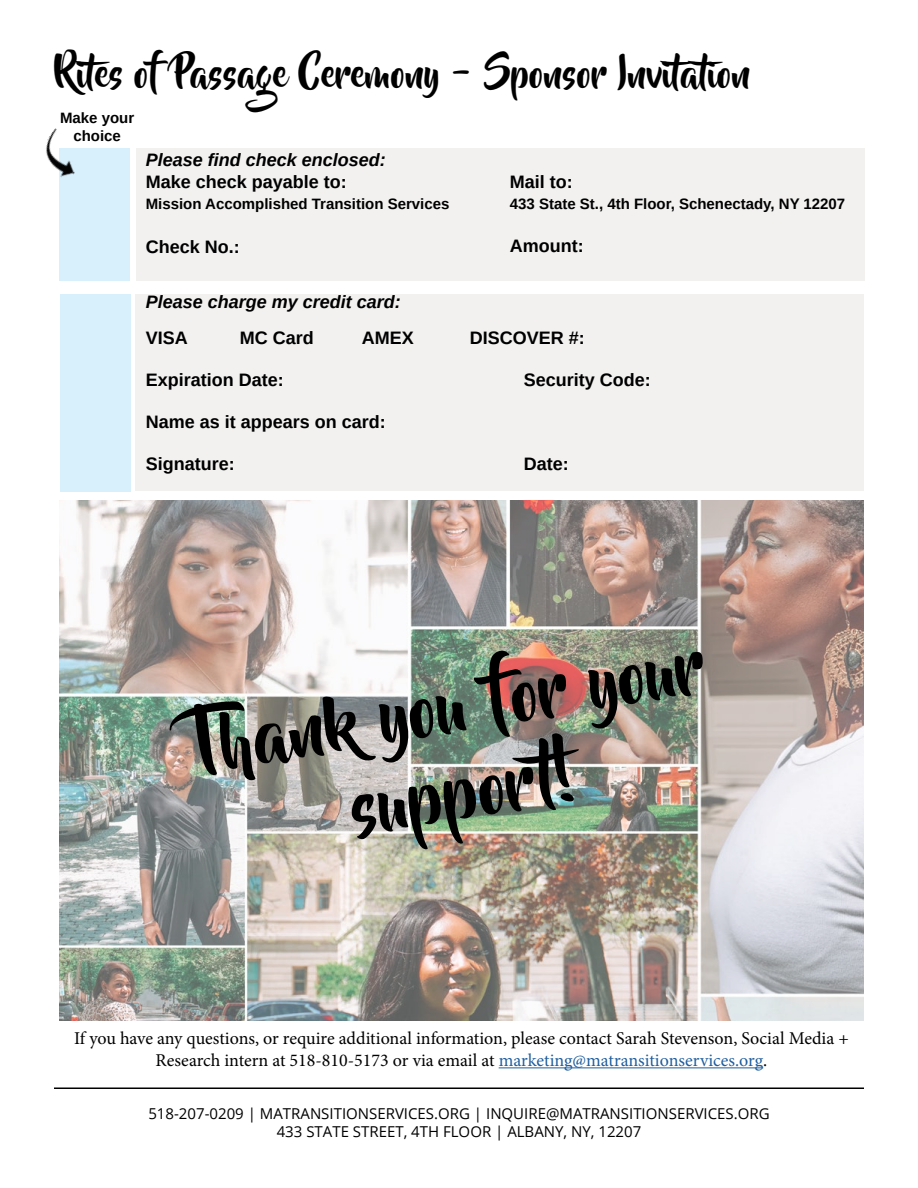
<style>
.page{position:relative;width:918px;height:1188px;background:#fff}
.page>*{position:absolute;margin:0;border:0;box-sizing:border-box;transform-origin:0 0}
.t1{font:72px/86.4px "Beyond The Mountains";color:#000;text-align:center}
.t2{font:37.5px "Beyond The Mountains";color:#000}
.t3{font:18px/21.6px "Minion Pro";color:#000;text-align:center}
.t4{font:700 18px "Arimo";color:#000}
.t5{font:italic 700 18px "Arimo";color:#000}
.t6{font:15px/18px "Open Sans";color:#000;text-align:center}
.t7{font:700 15px/18px "Arimo";color:#000;text-align:center}
.s1{color:#215e9e}
</style>
<div class="page">
<hr style="left:54px;top:1088px;width:810px;height:1px;background:#000">
<div style="left:59px;top:148px;width:71px;height:133px;background:#d7f0fc"></div>
<div style="left:60px;top:294px;width:70px;height:198px;background:#d7f0fc"></div>
<div style="left:135px;top:294px;width:729px;height:197px;background:#f2f1f0"></div>
<div style="left:136px;top:148px;width:729px;height:133px;background:#f2f1f0"></div>
<hr style="left:499px;top:1067px;width:264px;height:1px;background:#215e9e">
<img style="left:46px;top:128px;width:29px;height:49px">
<img style="left:60px;top:500px;width:804px;height:520px">
<h2 class="t2" style="left:54px;top:53px;width:698px">Rites of Passage Ceremony - Sponsor Invitation</h2>
<p class="t7" style="left:60px;top:109px;width:76px">Make your choice</p>
<p class="t5" style="left:146px;top:148px;width:242px">Please find check enclosed:</p>
<p class="t4" style="left:146px;top:169px;width:203px">Make check payable to:</p>
<p class="t7" style="left:146px;top:195px;width:305px">Mission Accomplished Transition Services</p>
<p class="t4" style="left:146px;top:234px;width:96px">Check No.:</p>
<p class="t4" style="left:510px;top:169px;width:64px">Mail to:</p>
<p class="t7" style="left:510px;top:195px;width:337px">433 State St., 4th Floor, Schenectady, NY 12207</p>
<p class="t4" style="left:510px;top:234px;width:75px">Amount:</p>
<p class="t5" style="left:146px;top:290px;width:257px">Please charge my credit card:</p>
<p class="t4" style="left:146px;top:326px;width:44px">VISA</p>
<p class="t4" style="left:240px;top:326px;width:75px">MC Card</p>
<p class="t4" style="left:362px;top:326px;width:54px">AMEX</p>
<p class="t4" style="left:470px;top:326px;width:117px">DISCOVER #:</p>
<p class="t4" style="left:146px;top:368px;width:140px">Expiration Date:</p>
<p class="t4" style="left:524px;top:368px;width:129px">Security Code:</p>
<p class="t4" style="left:146px;top:410px;width:242px">Name as it appears on card:</p>
<p class="t4" style="left:146px;top:452px;width:91px">Signature:</p>
<p class="t4" style="left:524px;top:452px;width:46px">Date:</p>
<h1 class="t1" style="left:188px;top:706px;width:518px;rotate:-9deg">Thank you for your support!</h1>
<p class="t3" style="left:74px;top:1028px;width:776px">If you have any questions, or require additional information, please contact Sarah Stevenson, Social Media +<br>Research intern at 518-810-5173 or via email at <span class="s1">marketing@matransitionservices.org</span>.</p>
<p class="t6" style="left:148px;top:1104px;width:623px">518-207-0209 | MATRANSITIONSERVICES.ORG | INQUIRE@MATRANSITIONSERVICES.ORG<br>433 STATE STREET, 4TH FLOOR | ALBANY, NY, 12207</p>
</div>
